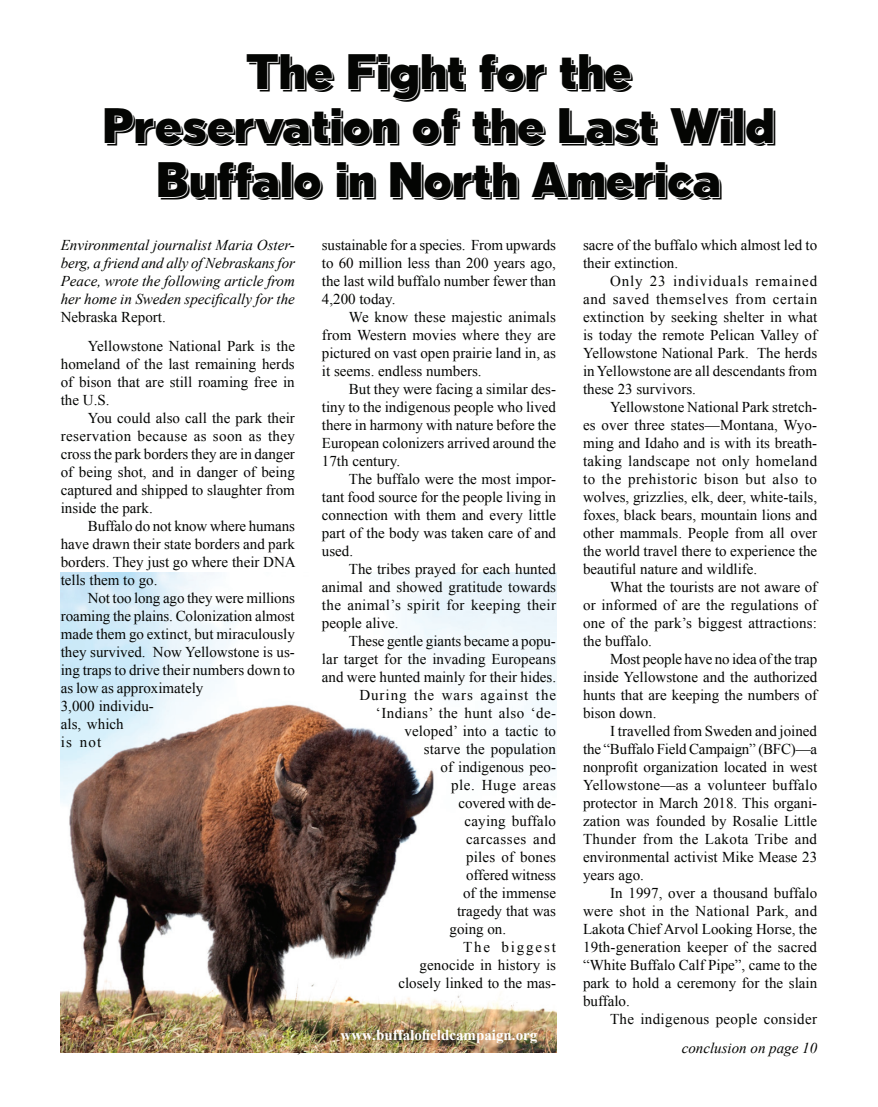
<style>
.page{position:relative;width:878px;height:1107px;background:#fff}
.page>*{position:absolute;margin:0;border:0;box-sizing:border-box;transform-origin:0 0}
.t1{font:45px/54px "Tabarra Shadow";color:#040503;text-align:center}
.t2{font:15px/18px "Times New Roman";color:#040503;text-align:justify}
.t3{font:italic 15px/18px "Times New Roman";color:#040503;text-align:justify}
.t4{font:700 15px "Times New Roman";color:#fff}
.t5{font:15px "Times New Roman";letter-spacing:.025em;color:#040503}
.t6{font:15px "Times New Roman";letter-spacing:.04em;color:#040503}
.t7{font:15px "Times New Roman";letter-spacing:.03em;color:#040503}
.t8{font:15px "Times New Roman";letter-spacing:.06em;color:#040503}
.t9{font:15px "Times New Roman";letter-spacing:.125em;color:#040503}
</style>
<div class="page">
<img style="left:61px;top:573px;width:495px;height:480px">
<h1 class="t1" style="left:103px;top:45px;width:673px">The Fight for the<br>Preservation of the Last Wild<br>Buffalo in North America</h1>
<p class="t3" style="left:61px;top:236px;width:236px">Environmental journalist Maria Oster&shy;berg, a friend and ally of Nebraskans for Peace, wrote the following article from her home in Sweden specifically for the</p>
<p class="t2" style="left:88px;top:303px;width:209px;line-height:28.8px;text-indent:-27px">Nebraska Report.<br>Yellowstone National Park is the</p>
<p class="t2" style="left:61px;top:355px;width:235px">homeland of the last remaining herds of bison that are still roaming free in the U.S.</p>
<p class="t2" style="left:61px;top:409px;width:236px;text-indent:27px">You could also call the park their reservation because as soon as they cross the park borders they are in danger of being shot, and in danger of being captured and shipped to slaughter from inside the park.</p>
<p class="t2" style="left:61px;top:517px;width:236px;text-indent:27px">Buffalo do not know where humans have drawn their state borders and park borders. They just go where their DNA tells them to go.</p>
<p class="t2" style="left:61px;top:589px;width:236px;text-align:left;text-indent:27px">Not too long ago they were millions roaming the plains. Colonization almost made them go extinct, but miraculously they survived. Now Yellowstone is us&shy;ing traps to drive their numbers down to as low as approximately<br>3,000 individu-<br>als, which<br>is not</p>
<p class="t2" style="left:322px;top:236px;width:236px">sustainable for a species. From upwards to 60 million less than 200 years ago, the last wild buffalo number fewer than 4,200 today.</p>
<p class="t2" style="left:322px;top:308px;width:236px;text-indent:27px">We know these majestic animals from Western movies where they are pictured on vast open prairie land in, as it seems. endless numbers.</p>
<p class="t2" style="left:322px;top:380px;width:236px;text-indent:27px">But they were facing a similar des&shy;tiny to the indigenous people who lived there in harmony with nature before the European colonizers arrived around the 17th century.</p>
<p class="t2" style="left:322px;top:470px;width:236px;text-indent:27px">The buffalo were the most impor&shy;tant food source for the people living in connection with them and every little part of the body was taken care of and used.</p>
<p class="t2" style="left:322px;top:560px;width:236px;text-indent:27px">The tribes prayed for each hunted animal and showed gratitude towards the animal’s spirit for keeping their people alive.</p>
<p class="t2" style="left:349px;top:632px;width:208px">These gentle giants became a popu-</p>
<p class="t2" style="left:322px;top:650px;width:235px">lar target for the invading Europeans</p>
<p class="t2" style="left:322px;top:668px;width:236px">and were hunted mainly for their hides.</p>
<p class="t8" style="left:359px;top:685px;width:198px">During the wars against the</p>
<p class="t7" style="left:376px;top:703px;width:181px">‘Indians’ the hunt also ‘de-</p>
<p class="t2" style="left:404px;top:722px;width:153px">veloped’ into a tactic to</p>
<p class="t2" style="left:424px;top:740px;width:133px">starve the population</p>
<p class="t2" style="left:440px;top:758px;width:117px">of indigenous peo-</p>
<p class="t6" style="left:451px;top:775px;width:107px">ple. Huge areas</p>
<p class="t2" style="left:458px;top:794px;width:99px">covered with de-</p>
<p class="t2" style="left:464px;top:812px;width:93px">caying buffalo</p>
<p class="t6" style="left:466px;top:829px;width:92px">carcasses and</p>
<p class="t2" style="left:466px;top:848px;width:91px">piles of bones</p>
<p class="t2" style="left:466px;top:866px;width:92px">offered witness</p>
<p class="t2" style="left:463px;top:884px;width:95px">of the immense</p>
<p class="t2" style="left:457px;top:902px;width:101px">tragedy that was</p>
<p class="t2" style="left:449px;top:920px;width:58px">going on.</p>
<p class="t9" style="left:463px;top:937px;width:95px">The biggest</p>
<p class="t2" style="left:419px;top:956px;width:138px">genocide in history is</p>
<p class="t2" style="left:398px;top:974px;width:159px">closely linked to the mas-</p>
<p class="t4" style="left:340px;top:1024px;width:198px">www.buffalofieldcampaign.org</p>
<p class="t2" style="left:583px;top:236px;width:236px">sacre of the buffalo which almost led to their extinction.</p>
<p class="t2" style="left:583px;top:272px;width:236px;text-indent:27px">Only 23 individuals remained and saved themselves from certain extinction by seeking shelter in what is today the remote Pelican Valley of Yellowstone National Park. The herds in Yellowstone are all descendants from these 23 survivors.</p>
<p class="t2" style="left:583px;top:398px;width:236px;text-indent:27px">Yellowstone National Park stretch&shy;es over three states—Montana, Wyo&shy;ming and Idaho and is with its breath&shy;taking landscape not only homeland to the prehistoric bison but also to wolves, grizzlies, elk, deer, white-tails, foxes, black bears, mountain lions and other mammals. People from all over the world travel there to experience the beautiful nature and wildlife.</p>
<p class="t2" style="left:583px;top:578px;width:236px;text-indent:27px">What the tourists are not aware of or informed of are the regulations of one of the park’s biggest attractions: the buffalo.</p>
<p class="t2" style="left:583px;top:650px;width:236px;text-indent:27px">Most people have no idea of the trap inside Yellowstone and the authorized hunts that are keeping the numbers of bison down.</p>
<p class="t2" style="left:583px;top:722px;width:236px;text-indent:27px">I travelled from Sweden and joined the “Buffalo Field Campaign” (BFC)—a nonprofit organization located in west Yellowstone—as a volunteer buffalo protector in March 2018. This organi&shy;zation was founded by Rosalie Little Thunder from the Lakota Tribe and environmental activist Mike Mease 23 years ago.</p>
<p class="t2" style="left:583px;top:884px;width:236px;text-indent:27px">In 1997, over a thousand buffalo were shot in the National Park, and Lakota Chief Arvol Looking Horse, the 19th-generation keeper of the sacred “White Buffalo Calf Pipe”, came to the park to hold a ceremony for the slain buffalo.</p>
<p class="t5" style="left:610px;top:1009px;width:208px">The indigenous people consider</p>
<p class="t3" style="left:681px;top:1039px;width:137px">conclusion on page 10</p>
</div>
